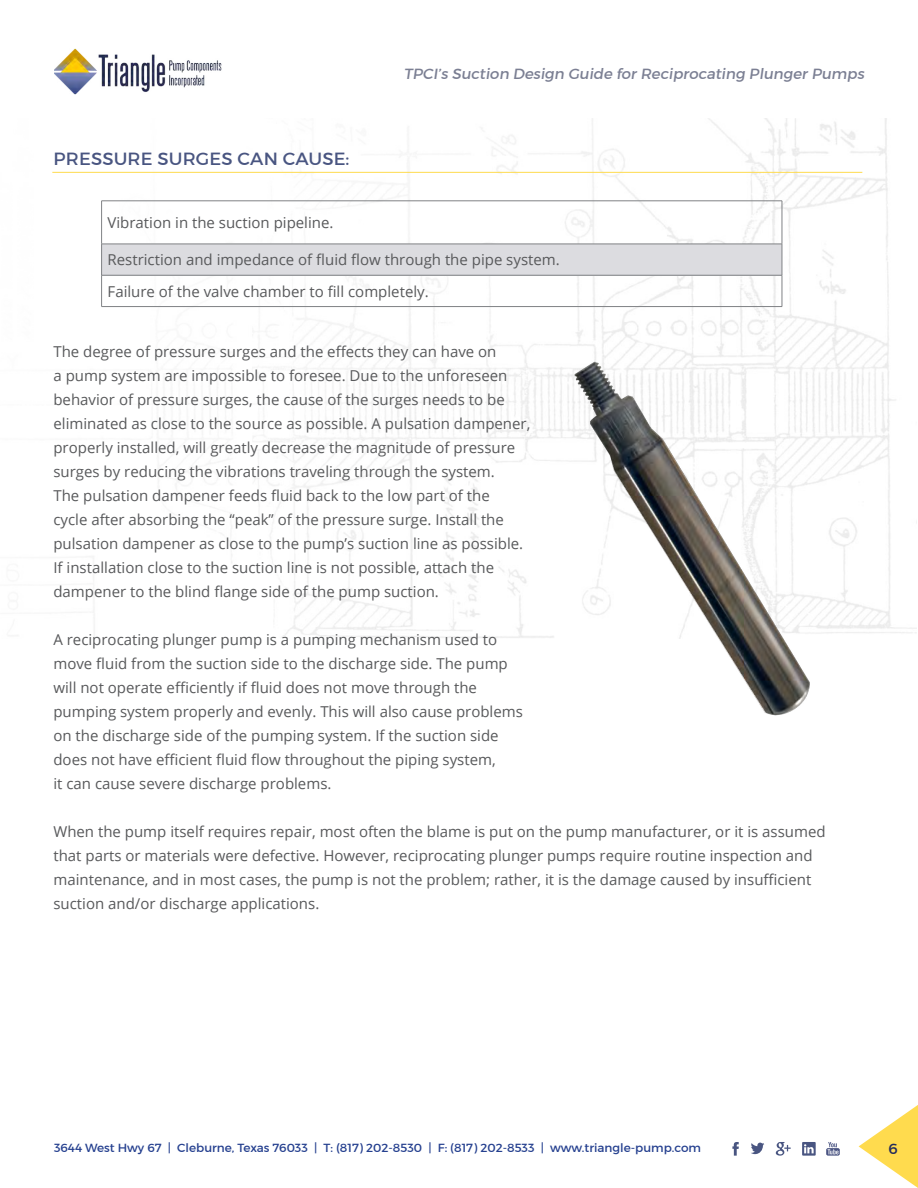
<style>
.page{position:relative;width:918px;height:1188px;background:#fff}
.page>*{position:absolute;margin:0;border:0;box-sizing:border-box;transform-origin:0 0}
.t1{font:18px "Montserrat";letter-spacing:.01em;color:#495581}
.t2{font:15px/24px "Open Sans";color:#58595b}
.t3{font:15px "Montserrat";color:#7b7f93}
.t4{font:15px "Montserrat";color:#212a5c}
.t5{font:12px "Montserrat";color:#25408f}
</style>
<div class="page">
<svg style="left:859px;top:1105px;width:59px;height:83px"></svg>
<img style="left:54px;top:48px;width:168px;height:46px">
<svg style="left:732px;top:1142px;width:7px;height:14px"></svg>
<svg style="left:751px;top:1143px;width:13px;height:11px"></svg>
<svg style="left:776px;top:1142px;width:15px;height:14px"></svg>
<svg style="left:802px;top:1142px;width:14px;height:14px"></svg>
<svg style="left:826px;top:1142px;width:14px;height:14px"></svg>
<img style="left:560px;top:313px;width:285px;height:403px">
<div style="left:102px;top:244px;width:680px;height:31px;background:#dcdce0"></div>
<hr style="left:101px;top:201px;width:681px;height:1px;background:#808285">
<hr style="left:101px;top:201px;width:1px;height:43px;background:#808285">
<hr style="left:782px;top:201px;width:1px;height:43px;background:#808285">
<hr style="left:101px;top:244px;width:681px;height:1px;background:#808285">
<hr style="left:101px;top:244px;width:1px;height:31px;background:#808285">
<hr style="left:782px;top:244px;width:1px;height:31px;background:#808285">
<hr style="left:101px;top:275px;width:681px;height:1px;background:#808285">
<hr style="left:101px;top:275px;width:1px;height:31px;background:#808285">
<hr style="left:782px;top:275px;width:1px;height:31px;background:#808285">
<hr style="left:101px;top:306px;width:681px;height:1px;background:#808285">
<hr style="left:52px;top:172px;width:810px;height:1px;background:#fedb4e">
<p class="t1" style="left:54px;top:147px;width:297px">PRESSURE SURGES CAN CAUSE:</p>
<p class="t3" style="left:404px;top:64px;width:464px">TPCI’s Suction Design Guide for Reciprocating Plunger Pumps</p>
<p class="t2" style="left:108px;top:210px;width:227px">Vibration in the suction pipeline.</p>
<p class="t2" style="left:108px;top:244px;width:454px;line-height:31.3px">Restriction and impedance of fluid flow through the pipe system.<br>Failure of the valve chamber to fill completely.</p>
<p class="t2" style="left:53px;top:339px;width:478px">The degree of pressure surges and the effects they can have on<br>a pump system are impossible to foresee. Due to the unforeseen behavior of pressure surges, the cause of the surges needs to be eliminated as close to the source as possible. A pulsation dampener, properly installed, will greatly decrease the magnitude of pressure surges by reducing the vibrations traveling through the system.<br>The pulsation dampener feeds fluid back to the low part of the<br>cycle after absorbing the “peak” of the pressure surge. Install the pulsation dampener as close to the pump’s suction line as possible.<br>If installation close to the suction line is not possible, attach the dampener to the blind flange side of the pump suction.</p>
<p class="t2" style="left:53px;top:627px;width:471px">A reciprocating plunger pump is a pumping mechanism used to move fluid from the suction side to the discharge side. The pump will not operate efficiently if fluid does not move through the pumping system properly and evenly. This will also cause problems on the discharge side of the pumping system. If the suction side does not have efficient fluid flow throughout the piping system,<br>it can cause severe discharge problems.</p>
<p class="t2" style="left:53px;top:819px;width:774px">When the pump itself requires repair, most often the blame is put on the pump manufacturer, or it is assumed that parts or materials were defective. However, reciprocating plunger pumps require routine inspection and maintenance, and in most cases, the pump is not the problem; rather, it is the damage caused by insufficient suction and/or discharge applications.</p>
<p class="t5" style="left:54px;top:1141px;width:649px">3644 West Hwy 67 | Cleburne, Texas 76033 | T: (817) 202-8530 | F: (817) 202-8533 | www.triangle-pump.com</p>
<p class="t4" style="left:889px;top:1139px;width:11px">6</p>
</div>
